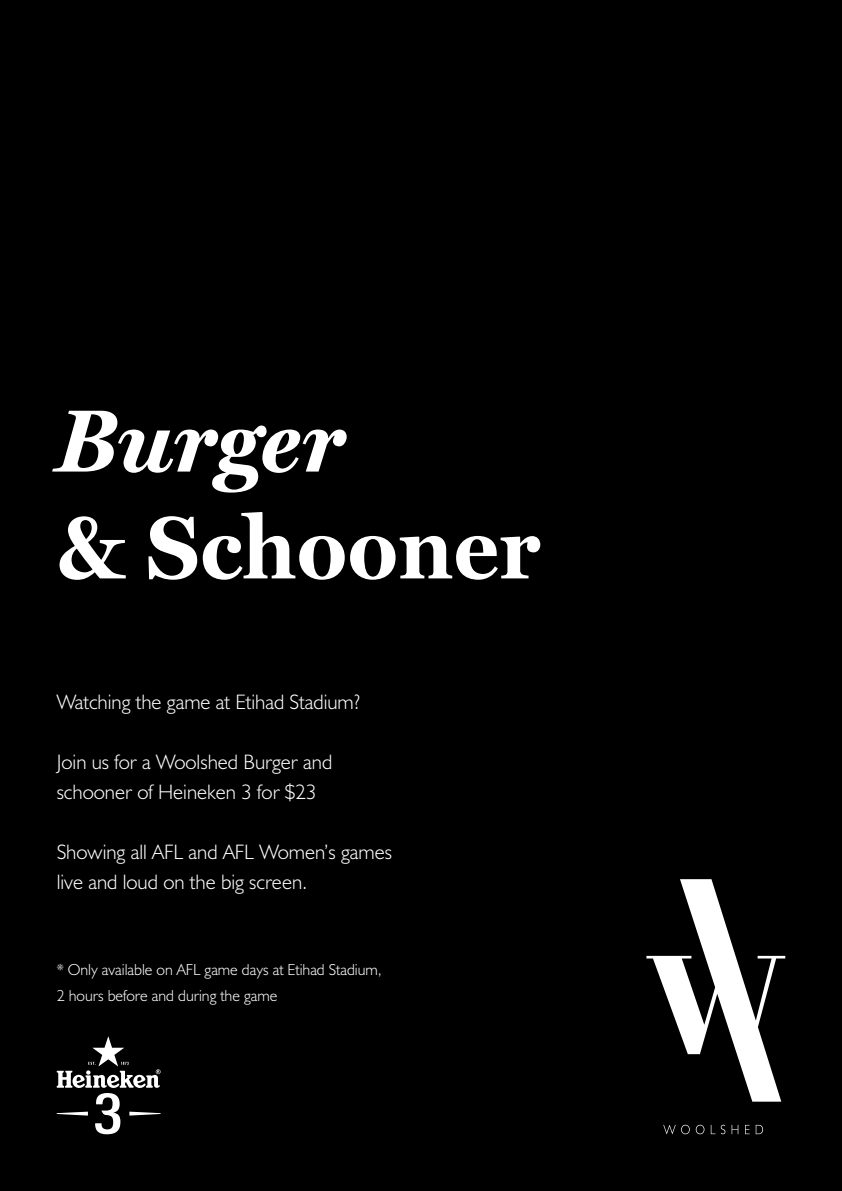
<style>
.page{position:relative;width:842px;height:1191px;background:#000}
.page>*{position:absolute;margin:0;border:0;box-sizing:border-box;transform-origin:0 0}
.t1{font:700 89px "Miller Text";color:#fff}
.t2{font:italic 700 89px "Miller Text";color:#fff}
.t3{font:300 21px/30px "Humanist 521 BT";color:#fff}
.t4{font:300 16px/26px "Humanist 521 BT";color:#fff}
</style>
<div class="page">
<svg style="left:646px;top:879px;width:139px;height:222px"></svg>
<svg style="left:663px;top:1124px;width:27px;height:10px"></svg>
<svg style="left:696px;top:1124px;width:8px;height:10px"></svg>
<svg style="left:711px;top:1125px;width:4px;height:9px"></svg>
<svg style="left:721px;top:1124px;width:4px;height:10px"></svg>
<svg style="left:732px;top:1125px;width:6px;height:9px"></svg>
<svg style="left:745px;top:1124px;width:5px;height:10px"></svg>
<svg style="left:756px;top:1124px;width:7px;height:10px"></svg>
<svg style="left:57px;top:1036px;width:104px;height:98px"></svg>
<h1 class="t2" style="left:57px;top:387px;width:290px">Burger</h1>
<h1 class="t1" style="left:57px;top:495px;width:485px">&amp; Schooner</h1>
<p class="t3" style="left:57px;top:687px;width:305px">Watching the game at Etihad Stadium?</p>
<p class="t3" style="left:57px;top:747px;width:277px">Join us for a Woolshed Burger and schooner of Heineken 3 for $23</p>
<p class="t3" style="left:57px;top:837px;width:337px">Showing all AFL and AFL Women’s games live and loud on the big screen.</p>
<p class="t4" style="left:57px;top:956px;width:327px">* Only available on AFL game days at Etihad Stadium,<br>2 hours before and during the game</p>
</div>
